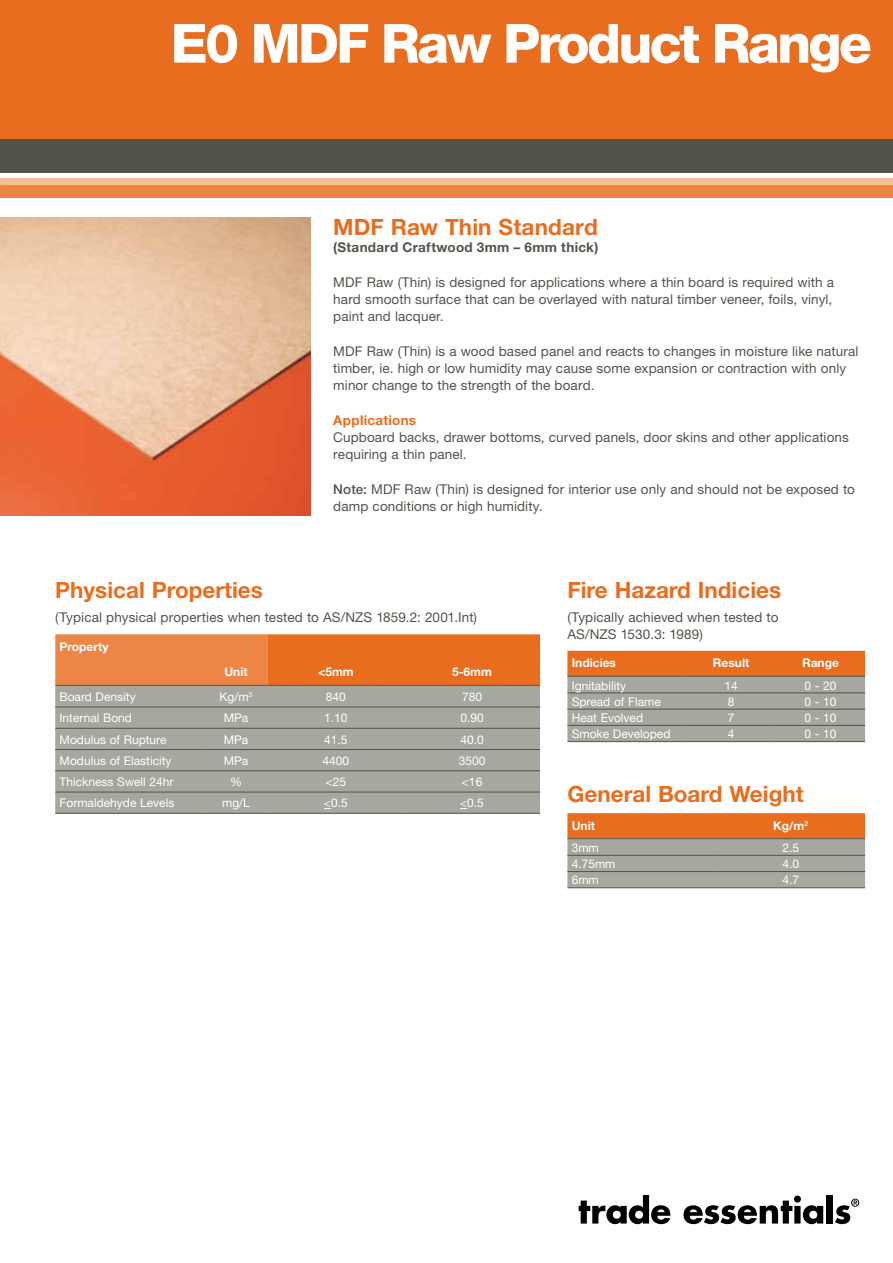
<style>
.page{position:relative;width:893px;height:1263px;background:#fff}
.page>*{position:absolute;margin:0;border:0;box-sizing:border-box;transform-origin:0 0}
.t1{font:800 54px "Helvetica Neue";letter-spacing:-.05em;color:#fff}
.t2{font:700 22.5px "Helvetica Neue";color:#e86d1f}
.t3{font:13.5px/17.2px "Helvetica Neue";letter-spacing:.01em;color:#54534a}
.t4{font:700 13.5px "Helvetica Neue";letter-spacing:.02em;color:#54534a}
.t5{font:700 13.5px "Helvetica Neue";letter-spacing:.02em;color:#e86d1f}
.t6{font:12px "Helvetica Neue";color:#fff}
.t7{font:700 12px "Helvetica Neue";color:#fff}
.s1{font-weight:500}
</style>
<div class="page">
<div style="left:0;top:138px;width:893px;height:34px;background:#54534a"></div>
<div style="left:0;top:0;width:893px;height:138px;background:#e86d1f"></div>
<div style="left:0;top:185px;width:893px;height:13px;background:#ed8644"></div>
<div style="left:0;top:179px;width:893px;height:6px;background:#f6be95"></div>
<svg style="left:579px;top:1195px;width:91px;height:29px"></svg>
<svg style="left:683px;top:1195px;width:140px;height:29px"></svg>
<div style="left:827px;top:1195px;width:6px;height:28px;background:#000"></div>
<svg style="left:835px;top:1199px;width:24px;height:25px"></svg>
<img style="left:0;top:217px;width:310px;height:298px">
<svg style="left:55px;top:634px;width:485px;height:51px;background:#e97830"></svg>
<div style="left:55px;top:686px;width:485px;height:127px;background:#a6a79f"></div>
<hr style="left:55px;top:707px;width:149px;height:1px;background:#54534a">
<hr style="left:204px;top:707px;width:64px;height:1px;background:#54534a">
<hr style="left:268px;top:707px;width:136px;height:1px;background:#54534a">
<hr style="left:404px;top:707px;width:136px;height:1px;background:#54534a">
<hr style="left:55px;top:728px;width:149px;height:1px;background:#54534a">
<hr style="left:204px;top:728px;width:64px;height:1px;background:#54534a">
<hr style="left:268px;top:728px;width:136px;height:1px;background:#54534a">
<hr style="left:404px;top:728px;width:136px;height:1px;background:#54534a">
<hr style="left:55px;top:749px;width:149px;height:1px;background:#54534a">
<hr style="left:204px;top:749px;width:64px;height:1px;background:#54534a">
<hr style="left:268px;top:749px;width:136px;height:1px;background:#54534a">
<hr style="left:404px;top:749px;width:136px;height:1px;background:#54534a">
<hr style="left:55px;top:770px;width:149px;height:1px;background:#54534a">
<hr style="left:204px;top:770px;width:64px;height:1px;background:#54534a">
<hr style="left:268px;top:770px;width:136px;height:1px;background:#54534a">
<hr style="left:404px;top:770px;width:136px;height:1px;background:#54534a">
<hr style="left:55px;top:792px;width:149px;height:1px;background:#54534a">
<hr style="left:204px;top:792px;width:64px;height:1px;background:#54534a">
<hr style="left:268px;top:792px;width:136px;height:1px;background:#54534a">
<hr style="left:404px;top:792px;width:136px;height:1px;background:#54534a">
<hr style="left:55px;top:813px;width:149px;height:1px;background:#54534a">
<hr style="left:204px;top:813px;width:64px;height:1px;background:#54534a">
<hr style="left:268px;top:813px;width:136px;height:1px;background:#54534a">
<hr style="left:404px;top:813px;width:136px;height:1px;background:#54534a">
<hr style="left:55px;top:685px;width:149px;height:1px;background:#54534a">
<hr style="left:204px;top:685px;width:64px;height:1px;background:#54534a">
<hr style="left:268px;top:685px;width:136px;height:1px;background:#54534a">
<hr style="left:404px;top:685px;width:136px;height:1px;background:#54534a">
<svg style="left:567px;top:651px;width:298px;height:90px;background:#b89579"></svg>
<hr style="left:567px;top:692px;width:119px;height:1px;background:#54534a">
<hr style="left:686px;top:692px;width:90px;height:1px;background:#54534a">
<hr style="left:776px;top:692px;width:89px;height:1px;background:#54534a">
<hr style="left:567px;top:709px;width:119px;height:1px;background:#54534a">
<hr style="left:686px;top:709px;width:90px;height:1px;background:#54534a">
<hr style="left:776px;top:709px;width:89px;height:1px;background:#54534a">
<hr style="left:567px;top:725px;width:119px;height:1px;background:#54534a">
<hr style="left:686px;top:725px;width:90px;height:1px;background:#54534a">
<hr style="left:776px;top:725px;width:89px;height:1px;background:#54534a">
<hr style="left:567px;top:741px;width:119px;height:1px;background:#54534a">
<hr style="left:686px;top:741px;width:90px;height:1px;background:#54534a">
<hr style="left:776px;top:741px;width:89px;height:1px;background:#54534a">
<hr style="left:567px;top:676px;width:119px;height:1px;background:#54534a">
<hr style="left:686px;top:676px;width:90px;height:1px;background:#54534a">
<hr style="left:776px;top:676px;width:89px;height:1px;background:#54534a">
<svg style="left:567px;top:813px;width:298px;height:74px;background:#bc9272"></svg>
<hr style="left:567px;top:855px;width:149px;height:1px;background:#54534a">
<hr style="left:716px;top:855px;width:149px;height:1px;background:#54534a">
<hr style="left:567px;top:871px;width:149px;height:1px;background:#54534a">
<hr style="left:716px;top:871px;width:149px;height:1px;background:#54534a">
<hr style="left:567px;top:887px;width:149px;height:1px;background:#54534a">
<hr style="left:716px;top:887px;width:149px;height:1px;background:#54534a">
<hr style="left:567px;top:838px;width:149px;height:1px;background:#54534a">
<hr style="left:716px;top:838px;width:149px;height:1px;background:#54534a">
<h1 class="t1" style="left:171px;top:11px;width:703px">E0 MDF Raw Product Range</h1>
<h2 class="t2" style="left:333px;top:213px;width:266px">MDF Raw Thin Standard</h2>
<p class="t4" style="left:333px;top:239px;width:266px">(Standard Craftwood 3mm – 6mm thick)</p>
<p class="t3" style="left:333px;top:273px;width:502px">MDF Raw (Thin) is designed for applications where a thin board is required with a hard smooth surface that can be overlayed with natural timber veneer, foils, vinyl, paint and lacquer.</p>
<p class="t3" style="left:333px;top:342px;width:527px">MDF Raw (Thin) is a wood based panel and reacts to changes in moisture like natural timber, ie. high or low humidity may cause some expansion or contraction with only minor change to the strength of the board.</p>
<p class="t5" style="left:333px;top:412px;width:84px">Applications</p>
<p class="t3" style="left:333px;top:428px;width:517px">Cupboard backs, drawer bottoms, curved panels, door skins and other applications requiring a thin panel.</p>
<p class="t3" style="left:333px;top:480px;width:523px"><span class="s1">Note:</span> MDF Raw (Thin) is designed for interior use only and should not be exposed to damp conditions or high humidity.</p>
<h2 class="t2" style="left:55px;top:576px;width:209px">Physical Properties</h2>
<p class="t3" style="left:55px;top:608px;width:423px">(Typical physical properties when tested to AS/NZS 1859.2: 2001.Int)</p>
<p class="t7" style="left:60px;top:639px;width:51px">Property</p>
<p class="t7" style="left:224px;top:665px;width:25px">Unit</p>
<p class="t7" style="left:318px;top:665px;width:37px">&lt;5mm</p>
<p class="t7" style="left:452px;top:665px;width:41px">5-6mm</p>
<p class="t6" style="left:60px;top:690px;width:78px">Board Density</p>
<p class="t6" style="left:219px;top:690px;width:35px">Kg/m<sup>3</sup></p>
<p class="t6" style="left:326px;top:690px;width:22px">840</p>
<p class="t6" style="left:462px;top:690px;width:22px">780</p>
<p class="t6" style="left:60px;top:711px;width:74px">Internal Bond</p>
<p class="t6" style="left:224px;top:711px;width:26px">MPa</p>
<p class="t6" style="left:324px;top:711px;width:25px">1.10</p>
<p class="t6" style="left:460px;top:711px;width:25px">0.90</p>
<p class="t6" style="left:60px;top:732px;width:108px">Modulus of Rupture</p>
<p class="t6" style="left:224px;top:732px;width:26px">MPa</p>
<p class="t6" style="left:324px;top:732px;width:25px">41.5</p>
<p class="t6" style="left:460px;top:732px;width:25px">40.0</p>
<p class="t6" style="left:60px;top:753px;width:114px">Modulus of Elasticity</p>
<p class="t6" style="left:224px;top:753px;width:26px">MPa</p>
<p class="t6" style="left:323px;top:753px;width:28px">4400</p>
<p class="t6" style="left:459px;top:753px;width:28px">3500</p>
<p class="t6" style="left:60px;top:775px;width:116px">Thickness Swell 24hr</p>
<p class="t6" style="left:230px;top:775px;width:13px">%</p>
<p class="t6" style="left:326px;top:775px;width:22px">&lt;25</p>
<p class="t6" style="left:462px;top:775px;width:22px">&lt;16</p>
<p class="t6" style="left:60px;top:796px;width:116px">Formaldehyde Levels</p>
<p class="t6" style="left:222px;top:796px;width:29px">mg/L</p>
<p class="t6" style="left:324px;top:796px;width:25px">&lt;0.5</p>
<p class="t6" style="left:460px;top:796px;width:25px">&lt;0.5</p>
<h2 class="t2" style="left:567px;top:576px;width:215px">Fire Hazard Indicies</h2>
<p class="t3" style="left:567px;top:608px;width:213px">(Typically achieved when tested to<br>AS/NZS 1530.3: 1989)</p>
<p class="t7" style="left:572px;top:656px;width:46px">Indicies</p>
<p class="t7" style="left:713px;top:656px;width:38px">Result</p>
<p class="t7" style="left:802px;top:656px;width:38px">Range</p>
<p class="t6" style="left:572px;top:678px;width:56px">Ignitability</p>
<p class="t6" style="left:724px;top:678px;width:15px">14</p>
<p class="t6" style="left:804px;top:678px;width:34px">0 - 20</p>
<p class="t6" style="left:572px;top:694px;width:91px">Spread of Flame</p>
<p class="t6" style="left:728px;top:694px;width:8px">8</p>
<p class="t6" style="left:804px;top:694px;width:34px">0 - 10</p>
<p class="t6" style="left:572px;top:710px;width:73px">Heat Evolved</p>
<p class="t6" style="left:728px;top:710px;width:8px">7</p>
<p class="t6" style="left:804px;top:710px;width:34px">0 - 10</p>
<p class="t6" style="left:572px;top:727px;width:100px">Smoke Developed</p>
<p class="t6" style="left:728px;top:727px;width:8px">4</p>
<p class="t6" style="left:804px;top:727px;width:34px">0 - 10</p>
<h2 class="t2" style="left:567px;top:780px;width:238px">General Board Weight</h2>
<p class="t7" style="left:572px;top:818px;width:25px">Unit</p>
<p class="t7" style="left:773px;top:818px;width:37px">Kg/m<sup>2</sup></p>
<p class="t6" style="left:572px;top:840px;width:29px">3mm</p>
<p class="t6" style="left:782px;top:840px;width:18px">2.5</p>
<p class="t6" style="left:572px;top:857px;width:45px">4.75mm</p>
<p class="t6" style="left:782px;top:857px;width:18px">4.0</p>
<p class="t6" style="left:572px;top:873px;width:29px">6mm</p>
<p class="t6" style="left:782px;top:873px;width:18px">4.7</p>
</div>
